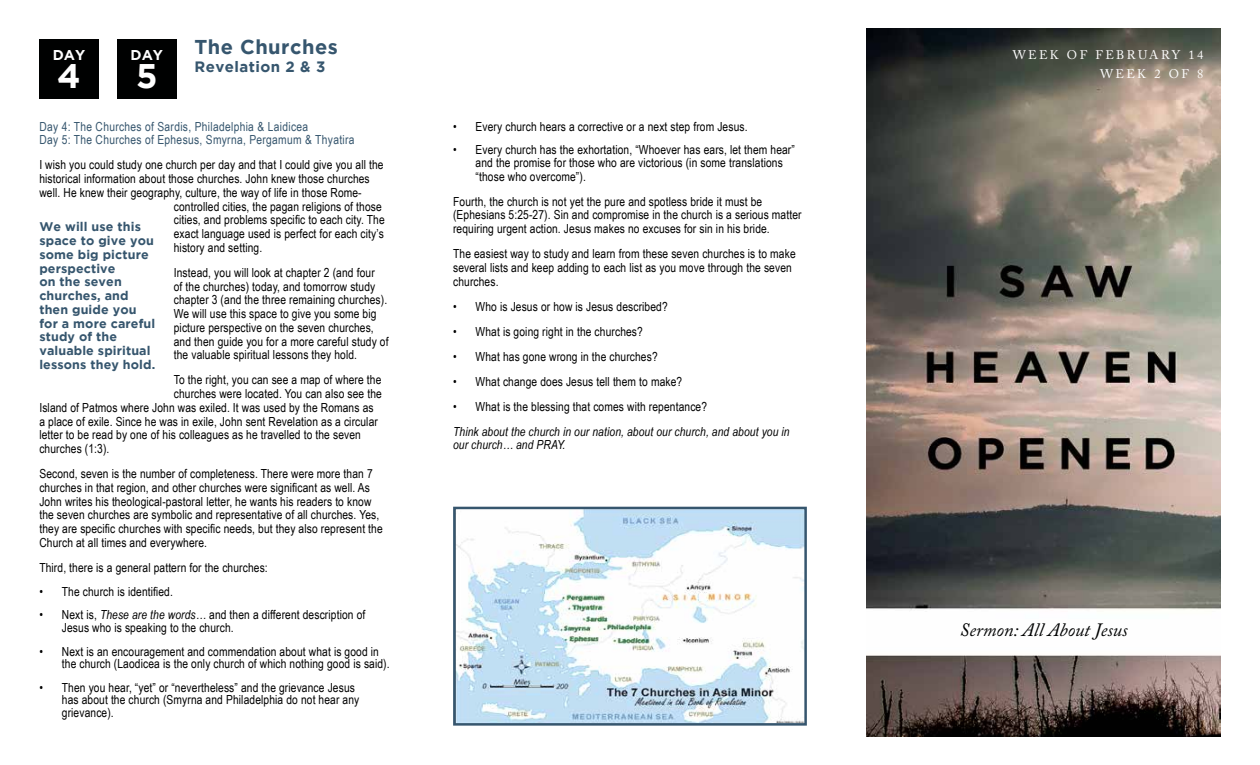
<style>
.page{position:relative;width:1260px;height:765px;background:#fff}
.page>*{position:absolute;margin:0;border:0;box-sizing:border-box;transform-origin:0 0}
.t1{font:700 34.12px "Gotham";color:#fff}
.t2{font:700 20px "Gotham";letter-spacing:.025em;color:#36566e}
.t3{font:italic 18.75px "Adobe Caslon Pro";color:#000101}
.t4{font:700 15px "Gotham";letter-spacing:.03em;color:#36566e}
.t5{font:700 14.25px "Gotham";color:#fff}
.t6{font:12.5px/13.8px "Arial Narrow";letter-spacing:.01em;color:#000101}
.t7{font:700 12.5px/13.8px "Gotham";letter-spacing:.01em;color:#36566e}
.t8{font:12.5px/13.8px "Arial Narrow";letter-spacing:.025em;color:#36566e}
.t9{font:italic 12.5px/13.8px "Arial Narrow";letter-spacing:.01em;color:#000101}
.t10{font:12.5px/18.8px "Adobe Caslon Pro";letter-spacing:.195em;color:#fff;text-align:right}
.s1{font-style:italic}
</style>
<div class="page">
<img style="left:867px;top:29px;width:354px;height:707px">
<div style="left:39px;top:39px;width:60px;height:60px;background:#000101"></div>
<div style="left:117px;top:39px;width:59px;height:60px;background:#000101"></div>
<img style="left:456px;top:510px;width:348px;height:213px">
<div style="left:453px;top:507px;width:354px;height:219px;border:2px solid #36566e"></div>
<p class="t5" style="left:53px;top:47px;width:34px">DAY</p>
<h1 class="t1" style="left:57px;top:57px;width:25px">4</h1>
<p class="t5" style="left:131px;top:47px;width:34px">DAY</p>
<h1 class="t1" style="left:136px;top:57px;width:23px">5</h1>
<h2 class="t2" style="left:194px;top:35px;width:145px">The Churches</h2>
<p class="t4" style="left:194px;top:58px;width:133px">Revelation 2 &amp; 3</p>
<p class="t8" style="left:39px;top:119px;width:317px">Day 4: The Churches of Sardis, Philadelphia &amp; Laidicea<br>Day 5: The Churches of Ephesus, Smyrna, Pergamum &amp; Thyatira</p>
<p class="t6" style="left:39px;top:158px;width:346px">I wish you could study one church per day and that I could give you all the</p>
<p class="t6" style="left:39px;top:171px;width:332px">historical information about those churches. John knew those churches</p>
<p class="t6" style="left:39px;top:185px;width:324px">well. He knew their geography, culture, the way of life in those Rome-</p>
<p class="t6" style="left:174px;top:199px;width:210px">controlled cities, the pagan religions of those</p>
<p class="t6" style="left:174px;top:213px;width:212px">cities, and problems specific to each city. The</p>
<p class="t6" style="left:174px;top:226px;width:212px">exact language used is perfect for each city’s</p>
<p class="t6" style="left:174px;top:240px;width:90px">history and setting.</p>
<p class="t6" style="left:174px;top:265px;width:216px">Instead, you will look at chapter 2 (and four<br>of the churches) today, and tomorrow study chapter 3 (and the three remaining churches).<br>We will use this space to give you some big picture perspective on the seven churches, and then guide you for a more careful study of the valuable spiritual lessons they hold.</p>
<p class="t6" style="left:174px;top:373px;width:209px">To the right, you can see a map of where the</p>
<p class="t6" style="left:174px;top:386px;width:210px">churches were located. You can also see the</p>
<p class="t6" style="left:39px;top:400px;width:336px">Island of Patmos where John was exiled. It was used by the Romans as</p>
<p class="t6" style="left:39px;top:414px;width:340px">a place of exile. Since he was in exile, John sent Revelation as a circular</p>
<p class="t6" style="left:39px;top:428px;width:323px">letter to be read by one of his colleagues as he travelled to the seven</p>
<p class="t6" style="left:39px;top:441px;width:72px">churches (1:3).</p>
<p class="t6" style="left:39px;top:466px;width:345px">Second, seven is the number of completeness. There were more than 7 churches in that region, and other churches were significant as well. As John writes his theological-pastoral letter, he wants his readers to know the seven churches are symbolic and representative of all churches. Yes, they are specific churches with specific needs, but they also represent the Church at all times and everywhere.</p>
<p class="t6" style="left:39px;top:560px;width:230px">Third, there is a general pattern for the churches:</p>
<p class="t6" style="left:39px;top:584px;width:135px">• The church is identified.</p>
<p class="t6" style="left:62px;top:608px;width:305px;line-height:12.5px;text-indent:-22px">• Next is, <span class="s1">These are the words…</span> and then a different description of<br>Jesus who is speaking to the church.</p>
<p class="t6" style="left:62px;top:644px;width:329px;line-height:12.5px;text-indent:-22px">• Next is an encouragement and commendation about what is good in the church (Laodicea is the only church of which nothing good is said).</p>
<p class="t6" style="left:62px;top:681px;width:299px;line-height:12.5px;text-indent:-22px">• Then you hear, “yet” or “nevertheless” and the grievance Jesus has about the church (Smyrna and Philadelphia do not hear any grievance).</p>
<p class="t7" style="left:39px;top:220px;width:117px">We will use this space to give you some big picture perspective<br>on the seven churches, and then guide you for a more careful study of the valuable spiritual lessons they hold.</p>
<p class="t6" style="left:453px;top:119px;width:296px">• Every church hears a corrective or a next step from Jesus.</p>
<p class="t6" style="left:476px;top:143px;width:321px;line-height:12.5px;text-indent:-22px">• Every church has the exhortation, “Whoever has ears, let them hear” and the promise for those who are victorious (in some translations</p>
<p class="t6" style="left:453px;top:163px;width:311px;line-height:25px;text-indent:22px">“those who overcome”).<br>Fourth, the church is not yet the pure and spotless bride it must be</p>
<p class="t6" style="left:453px;top:208px;width:350px">(Ephesians 5:25-27). Sin and compromise in the church is a serious matter requiring urgent action. Jesus makes no excuses for sin in his bride.</p>
<p class="t6" style="left:453px;top:246px;width:344px">The easiest way to study and learn from these seven churches is to make several lists and keep adding to each list as you move through the seven churches.</p>
<p class="t6" style="left:453px;top:299px;width:216px">• Who is Jesus or how is Jesus described?</p>
<p class="t6" style="left:453px;top:324px;width:191px">• What is going right in the churches?</p>
<p class="t6" style="left:453px;top:349px;width:206px">• What has gone wrong in the churches?</p>
<p class="t6" style="left:453px;top:374px;width:231px">• What change does Jesus tell them to make?</p>
<p class="t6" style="left:453px;top:399px;width:256px">• What is the blessing that comes with repentance?</p>
<p class="t9" style="left:453px;top:424px;width:338px">Think about the church in our nation, about our church, and about you in our church… and PRAY.</p>
<p class="t10" style="left:1013px;top:45px;width:192px">WEEK OF FEBRUARY 14<br>WEEK 2 OF 8</p>
<h3 class="t3" style="left:960px;top:619px;width:169px">Sermon: All About Jesus</h3>
</div>
